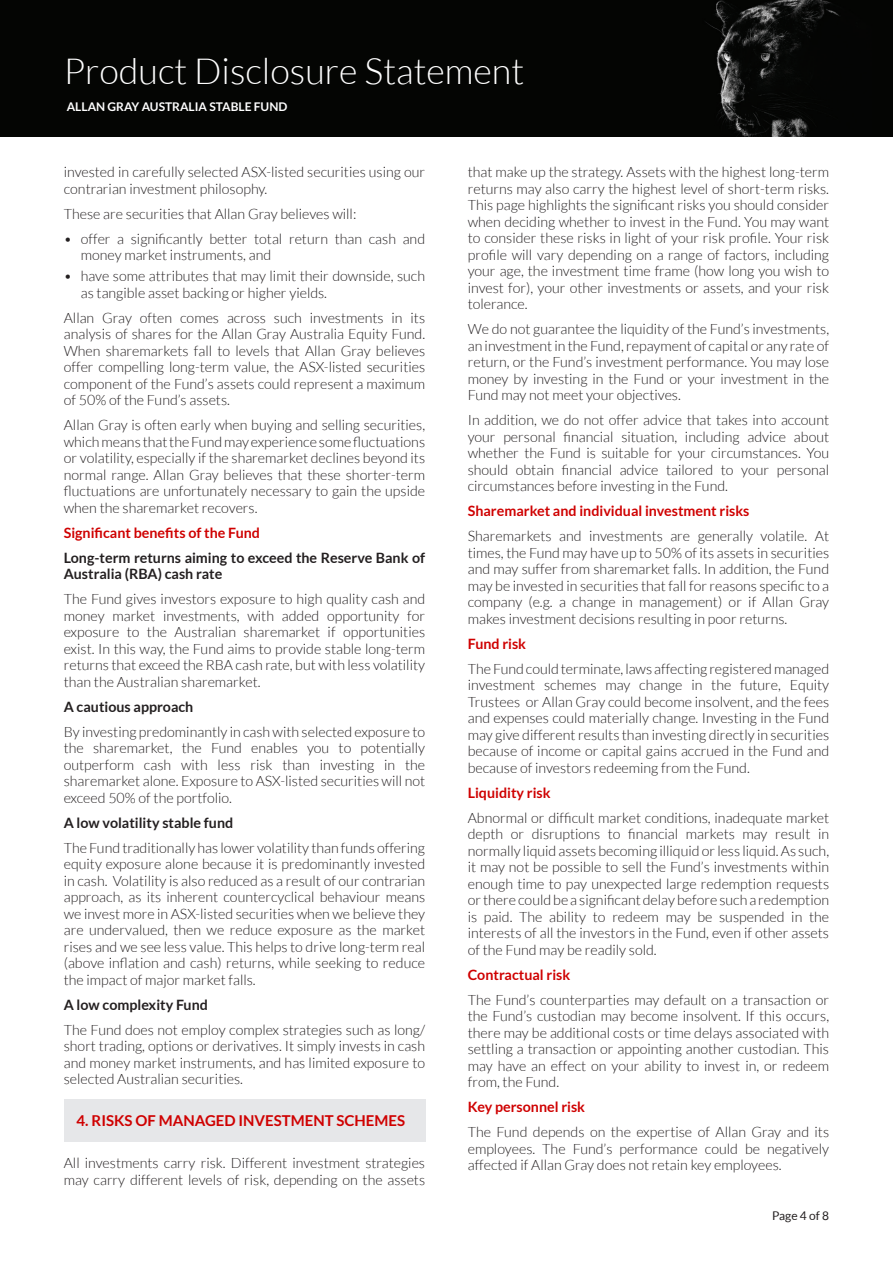
<style>
.page{position:relative;width:893px;height:1263px;background:#fff}
.page>*{position:absolute;margin:0;border:0;box-sizing:border-box;transform-origin:0 0}
.t1{font:300 36px "Lato";color:#fff}
.body_copy_bold_red{font:700 15px "Lato";color:#cf0000}
.new_body_copy{font:300 14.25px/16.5px "Lato";color:#231f20;text-align:justify}
.new_body_copy-2{font:700 14.25px/16.5px "Lato";color:#231f20}
.body_copy_bold_red-2{font:700 14.25px "Lato";color:#cf0000}
.new_body_copy-3{font:700 14.25px "Lato";color:#cf0000}
.t2{font:700 12px "Lato";color:#fff}
.t3{font:12px "Lato";color:#231f20}
</style>
<div class="page">
<div style="left:0;top:0;width:893px;height:136px;background:#040503"></div>
<div style="left:64px;top:1099px;width:361px;height:42px;background:#e6e7e9"></div>
<h1 class="t1" style="left:64px;top:52px;width:462px">Product Disclosure Statement</h1>
<p class="t2" style="left:67px;top:100px;width:222px">ALLAN GRAY AUSTRALIA STABLE FUND</p>
<p class="new_body_copy" style="left:64px;top:164px;width:363px">invested in carefully selected ASX-listed securities using our contrarian investment philosophy.</p>
<p class="new_body_copy" style="left:64px;top:206px;width:294px">These are securities that Allan Gray believes will:</p>
<p class="new_body_copy" style="left:81px;top:231px;width:346px;text-indent:-17px">• offer a significantly better total return than cash and money market instruments, and</p>
<p class="new_body_copy" style="left:81px;top:268px;width:346px;text-indent:-17px">• have some attributes that may limit their downside, such as tangible asset backing or higher yields.</p>
<p class="new_body_copy" style="left:64px;top:309px;width:363px">Allan Gray often comes across such investments in its analysis of shares for the Allan Gray Australia Equity Fund.<br>When sharemarkets fall to levels that Allan Gray believes offer compelling long-term value, the ASX-listed securities component of the Fund’s assets could represent a maximum of 50% of the Fund’s assets.</p>
<p class="new_body_copy" style="left:64px;top:417px;width:363px">Allan Gray is often early when buying and selling securities, which means that the Fund may experience some fluctuations or volatility, especially if the sharemarket declines beyond its normal range. Allan Gray believes that these shorter-term fluctuations are unfortunately necessary to gain the upside when the sharemarket recovers.</p>
<p class="body_copy_bold_red-2" style="left:64px;top:524px;width:198px">Significant benefits of the Fund</p>
<p class="new_body_copy-2" style="left:64px;top:549px;width:363px">Long-term returns aiming to exceed the Reserve Bank of<br>Australia (RBA) cash rate</p>
<p class="new_body_copy" style="left:64px;top:591px;width:363px">The Fund gives investors exposure to high quality cash and money market investments, with added opportunity for exposure to the Australian sharemarket if opportunities exist. In this way, the Fund aims to provide stable long-term returns that exceed the RBA cash rate, but with less volatility than the Australian sharemarket.</p>
<p class="new_body_copy-2" style="left:64px;top:698px;width:131px">A cautious approach</p>
<p class="new_body_copy" style="left:64px;top:723px;width:363px">By investing predominantly in cash with selected exposure to the sharemarket, the Fund enables you to potentially outperform cash with less risk than investing in the sharemarket alone. Exposure to ASX-listed securities will not exceed 50% of the portfolio.</p>
<p class="new_body_copy-2" style="left:64px;top:814px;width:171px">A low volatility stable fund</p>
<p class="new_body_copy" style="left:64px;top:839px;width:363px">The Fund traditionally has lower volatility than funds offering equity exposure alone because it is predominantly invested in cash. Volatility is also reduced as a result of our contrarian approach, as its inherent countercyclical behaviour means we invest more in ASX-listed securities when we believe they are undervalued, then we reduce exposure as the market rises and we see less value. This helps to drive long-term real (above inflation and cash) returns, while seeking to reduce the impact of major market falls.</p>
<p class="new_body_copy-2" style="left:64px;top:996px;width:146px">A low complexity Fund</p>
<p class="new_body_copy" style="left:64px;top:1021px;width:363px">The Fund does not employ complex strategies such as long/ short trading, options or derivatives. It simply invests in cash and money market instruments, and has limited exposure to selected Australian securities.</p>
<p class="body_copy_bold_red" style="left:77px;top:1112px;width:330px">4. RISKS OF MANAGED INVESTMENT SCHEMES</p>
<p class="new_body_copy" style="left:64px;top:1155px;width:363px">All investments carry risk. Different investment strategies may carry different levels of risk, depending on the assets</p>
<p class="new_body_copy" style="left:468px;top:164px;width:363px">that make up the strategy. Assets with the highest long-term returns may also carry the highest level of short-term risks.<br>This page highlights the significant risks you should consider when deciding whether to invest in the Fund. You may want to consider these risks in light of your risk profile. Your risk profile will vary depending on a range of factors, including your age, the investment time frame (how long you wish to invest for), your other investments or assets, and your risk tolerance.</p>
<p class="new_body_copy" style="left:468px;top:321px;width:363px">We do not guarantee the liquidity of the Fund’s investments, an investment in the Fund, repayment of capital or any rate of return, or the Fund’s investment performance. You may lose money by investing in the Fund or your investment in the Fund may not meet your objectives.</p>
<p class="new_body_copy" style="left:468px;top:412px;width:363px">In addition, we do not offer advice that takes into account your personal financial situation, including advice about whether the Fund is suitable for your circumstances. You should obtain financial advice tailored to your personal circumstances before investing in the Fund.</p>
<p class="new_body_copy-3" style="left:468px;top:503px;width:283px">Sharemarket and individual investment risks</p>
<p class="new_body_copy" style="left:468px;top:528px;width:363px">Sharemarkets and investments are generally volatile. At times, the Fund may have up to 50% of its assets in securities and may suffer from sharemarket falls. In addition, the Fund may be invested in securities that fall for reasons specific to a company (e.g. a change in management) or if Allan Gray makes investment decisions resulting in poor returns.</p>
<p class="body_copy_bold_red-2" style="left:468px;top:635px;width:60px">Fund risk</p>
<p class="new_body_copy" style="left:468px;top:661px;width:363px">The Fund could terminate, laws affecting registered managed investment schemes may change in the future, Equity Trustees or Allan Gray could become insolvent, and the fees and expenses could materially change. Investing in the Fund may give different results than investing directly in securities because of income or capital gains accrued in the Fund and because of investors redeeming from the Fund.</p>
<p class="body_copy_bold_red-2" style="left:468px;top:784px;width:84px">Liquidity risk</p>
<p class="new_body_copy" style="left:468px;top:810px;width:363px">Abnormal or difficult market conditions, inadequate market depth or disruptions to financial markets may result in normally liquid assets becoming illiquid or less liquid. As such, it may not be possible to sell the Fund’s investments within enough time to pay unexpected large redemption requests or there could be a significant delay before such a redemption is paid. The ability to redeem may be suspended in the interests of all the investors in the Fund, even if other assets of the Fund may be readily sold.</p>
<p class="body_copy_bold_red-2" style="left:468px;top:966px;width:104px">Contractual risk</p>
<p class="new_body_copy" style="left:468px;top:992px;width:363px">The Fund’s counterparties may default on a transaction or the Fund’s custodian may become insolvent. If this occurs, there may be additional costs or time delays associated with settling a transaction or appointing another custodian. This may have an effect on your ability to invest in, or redeem from, the Fund.</p>
<p class="body_copy_bold_red-2" style="left:468px;top:1099px;width:119px">Key personnel risk</p>
<p class="new_body_copy" style="left:468px;top:1124px;width:363px">The Fund depends on the expertise of Allan Gray and its employees. The Fund’s performance could be negatively affected if Allan Gray does not retain key employees.</p>
<p class="t3" style="left:772px;top:1209px;width:59px">Page 4 of 8</p>
</div>
